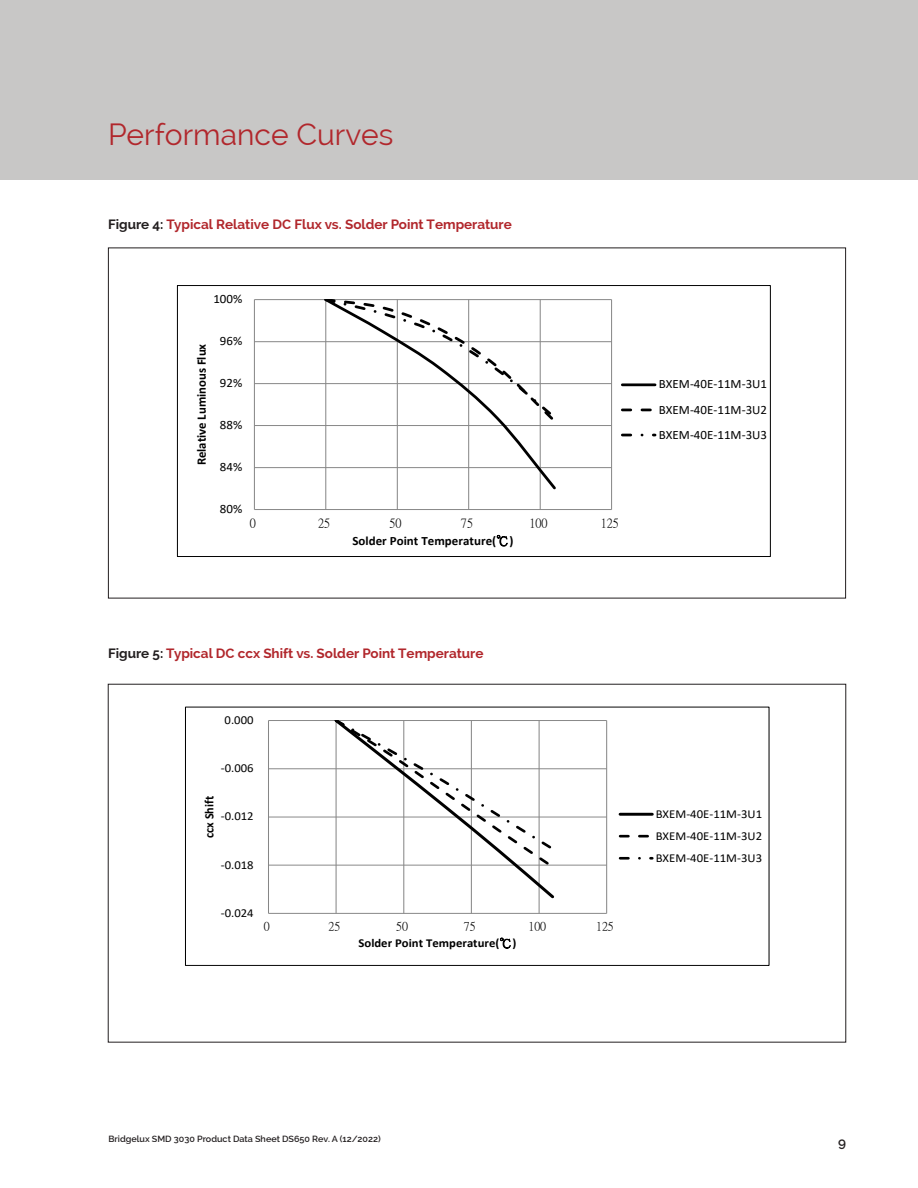
<style>
.page{position:relative;width:918px;height:1188px;background:#fff}
.page>*{position:absolute;margin:0;border:0;box-sizing:border-box;transform-origin:0 0}
.section_header{font:30px "Raleway";color:#b1272c}
.main_text_block{font:700 13.5px "Raleway";color:#b1272c}
.t1{font:600 13.5px "Raleway";color:#231f20}
.t2{font:700 12.9px "Calibri";color:#000}
.t3{font:12.75px/25.2px "Calibri";color:#000;text-align:justify}
.t4{font:700 12.75px "Calibri";letter-spacing:.005em;color:#000}
.t5{font:12.75px "P Ming Li U";color:#000}
.t6{font:700 12.75px "Calibri";letter-spacing:.005em;color:#000;scale:.96 1}
.t7{font:12.15px/21.9px "Calibri";color:#000;text-align:justify;scale:1.05 1}
.t8{font:700 12.15px "Calibri";letter-spacing:.005em;color:#000;scale:1.05 1}
.t9{font:12.15px "P Ming Li U";color:#000;scale:1.05 1}
.t10{font:600 9px "Raleway";color:#231f20}
.s1{color:#231f20}
.s2{font-family:"Ming Li U";font-weight:400}
</style>
<div class="page">
<div style="left:0;top:0;width:918px;height:180px;background:#c8c7c6"></div>
<hr style="left:254px;top:467px;width:358px;height:1px;background:#868686">
<hr style="left:254px;top:425px;width:358px;height:1px;background:#868686">
<hr style="left:254px;top:383px;width:358px;height:1px;background:#868686">
<hr style="left:254px;top:341px;width:358px;height:1px;background:#868686">
<hr style="left:254px;top:299px;width:358px;height:1px;background:#868686">
<hr style="left:325px;top:300px;width:1px;height:210px;background:#868686">
<hr style="left:397px;top:300px;width:1px;height:210px;background:#868686">
<hr style="left:468px;top:300px;width:1px;height:210px;background:#868686">
<hr style="left:540px;top:300px;width:1px;height:210px;background:#868686">
<hr style="left:611px;top:300px;width:1px;height:210px;background:#868686">
<hr style="left:254px;top:300px;width:1px;height:210px;background:#868686">
<hr style="left:254px;top:509px;width:358px;height:1px;background:#868686">
<svg style="left:322px;top:425px;width:236px;height:67px"></svg>
<svg style="left:322px;top:300px;width:236px;height:125px"></svg>
<hr style="left:622px;top:383px;width:33px;height:3px;background:#000">
<svg style="left:622px;top:409px;width:30px;height:2px"></svg>
<svg style="left:622px;top:434px;width:33px;height:2px"></svg>
<div style="left:177px;top:285px;width:594px;height:272px;border:1px solid #000"></div>
<hr style="left:269px;top:913px;width:338px;height:1px;background:#868686">
<hr style="left:269px;top:865px;width:338px;height:1px;background:#868686">
<hr style="left:269px;top:817px;width:338px;height:1px;background:#868686">
<hr style="left:269px;top:768px;width:338px;height:1px;background:#868686">
<hr style="left:336px;top:721px;width:1px;height:192px;background:#868686">
<hr style="left:403px;top:721px;width:1px;height:192px;background:#868686">
<hr style="left:471px;top:721px;width:1px;height:192px;background:#868686">
<hr style="left:539px;top:721px;width:1px;height:192px;background:#868686">
<hr style="left:606px;top:721px;width:1px;height:192px;background:#868686">
<hr style="left:268px;top:721px;width:1px;height:192px;background:#868686">
<hr style="left:269px;top:720px;width:338px;height:1px;background:#868686">
<svg style="left:332px;top:721px;width:225px;height:180px"></svg>
<hr style="left:620px;top:813px;width:32px;height:3px;background:#000">
<svg style="left:620px;top:835px;width:29px;height:3px"></svg>
<svg style="left:620px;top:857px;width:32px;height:3px"></svg>
<div style="left:185px;top:707px;width:584px;height:259px;border:1px solid #000"></div>
<p class="section_header" style="left:108px;top:117px;width:287px">Performance Curves</p>
<p class="main_text_block" style="left:108px;top:216px;width:405px"><span class="s1">Figure 4:</span> Typical Relative DC Flux vs. Solder Point Temperature</p>
<p class="t3" style="left:213px;top:286px;width:31px">100%</p>
<p class="t2" style="left:193px;top:465px;width:123px;rotate:-90deg">Relative Luminous Flux</p>
<p class="t3" style="left:220px;top:328px;width:24px">96%</p>
<p class="t3" style="left:220px;top:370px;width:24px">92%</p>
<p class="t3" style="left:220px;top:412px;width:24px">88%</p>
<p class="t3" style="left:220px;top:454px;width:24px">84%</p>
<p class="t3" style="left:220px;top:496px;width:24px">80%</p>
<p class="t5" style="left:250px;top:516px;width:8px">0</p>
<p class="t5" style="left:318px;top:516px;width:14px">25</p>
<p class="t5" style="left:390px;top:516px;width:14px">50</p>
<p class="t5" style="left:461px;top:516px;width:14px">75</p>
<p class="t5" style="left:529px;top:516px;width:20px">100</p>
<p class="t5" style="left:601px;top:516px;width:20px">125</p>
<p class="t4" style="left:353px;top:532px;width:163px">Solder Point Temperature(<span class="s2">℃</span>)</p>
<p class="t3" style="left:659px;top:371px;width:110px">BXEM-40E-11M-3U1<br>BXEM-40E-11M-3U2<br>BXEM-40E-11M-3U3</p>
<p class="main_text_block" style="left:108px;top:645px;width:377px"><span class="s1">Figure 5:</span> Typical DC ccx Shift vs. Solder Point Temperature</p>
<p class="t7" style="left:225px;top:709px;width:29px">0.000</p>
<p class="t7" style="left:221px;top:757px;width:33px">-0.006</p>
<p class="t6" style="left:200px;top:838px;width:45px;rotate:-90deg">ccx Shift</p>
<p class="t7" style="left:221px;top:805px;width:33px">-0.012</p>
<p class="t7" style="left:221px;top:853px;width:33px">-0.018</p>
<p class="t7" style="left:221px;top:902px;width:33px">-0.024</p>
<p class="t9" style="left:264px;top:920px;width:7px">0</p>
<p class="t9" style="left:328px;top:920px;width:13px">25</p>
<p class="t9" style="left:396px;top:920px;width:13px">50</p>
<p class="t9" style="left:464px;top:920px;width:13px">75</p>
<p class="t9" style="left:528px;top:920px;width:19px">100</p>
<p class="t9" style="left:596px;top:920px;width:19px">125</p>
<p class="t8" style="left:359px;top:935px;width:152px">Solder Point Temperature(<span class="s2">℃</span>)</p>
<p class="t7" style="left:656px;top:802px;width:103px">BXEM-40E-11M-3U1<br>BXEM-40E-11M-3U2<br>BXEM-40E-11M-3U3</p>
<p class="t10" style="left:109px;top:1134px;width:274px">Bridgelux SMD 3030 Product Data Sheet DS650 Rev. A (12/2022)</p>
<p class="t1" style="left:838px;top:1134px;width:9px">9</p>
</div>
